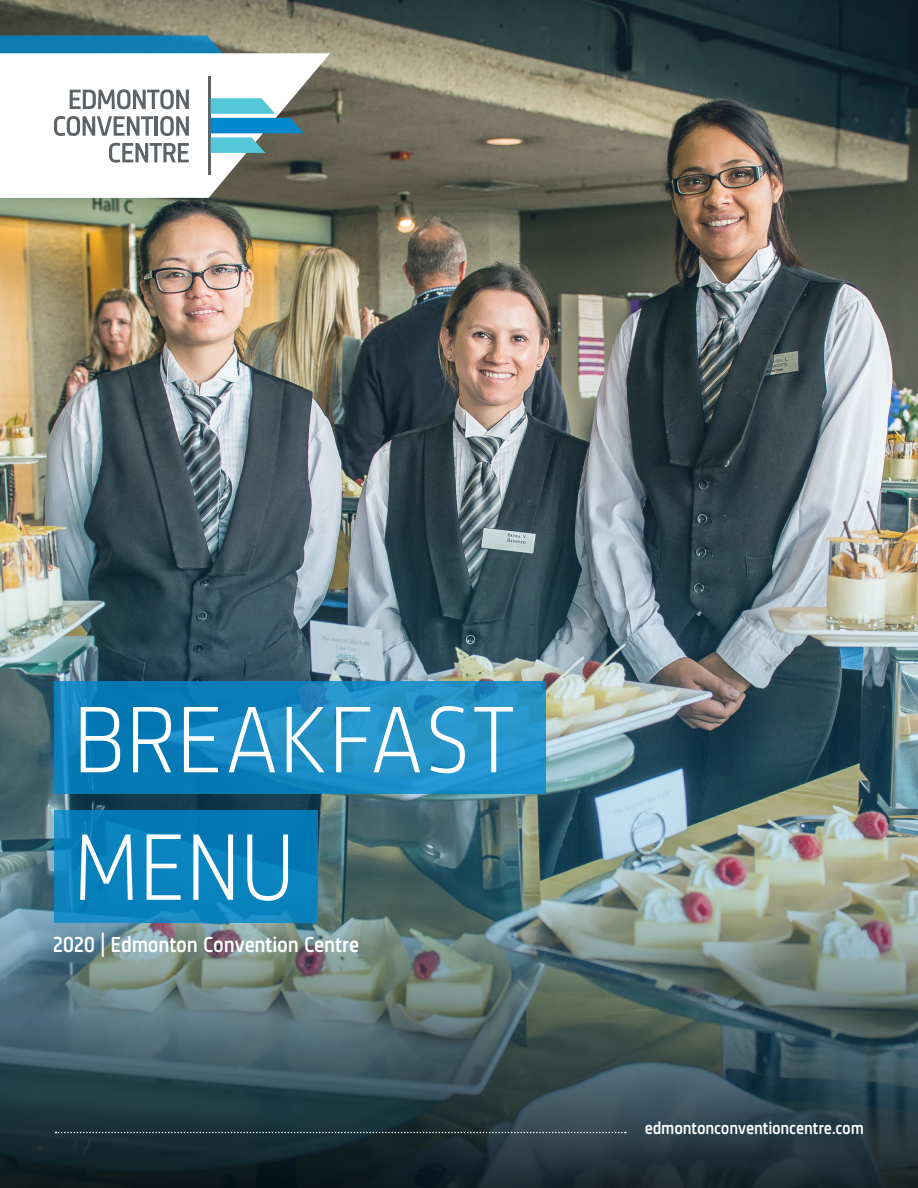
<style>
.page{position:relative;width:918px;height:1188px;background:#fff}
.page>*{position:absolute;margin:0;border:0;box-sizing:border-box;transform-origin:0 0}
.t1{font:300 97.5px/127.5px "Sinews Sans Pro";letter-spacing:-.01em;color:#fff}
.t2{font:500 22.5px "Sinews Sans Pro";letter-spacing:-.015em;color:#fff}
.t3{font:500 18px "Sinews Sans Pro";letter-spacing:-.015em;color:#fff}
</style>
<div class="page">
<img style="left:0;top:0;width:918px;height:451px">
<img style="left:0;top:451px;width:918px;height:432px">
<img style="left:0;top:883px;width:918px;height:305px">
<svg style="left:56px;top:1132px;width:570px;height:1px"></svg>
<svg style="left:54px;top:810px;width:264px;height:112px;background:#0880ba"></svg>
<svg style="left:54px;top:681px;width:491px;height:113px;background:#1788c1"></svg>
<svg style="left:0;top:53px;width:330px;height:145px"></svg>
<hr style="left:208px;top:76px;width:3px;height:99px;background:#5e6367">
<svg style="left:0;top:35px;width:304px;height:128px"></svg>
<p class="t1" style="left:73px;top:676px;width:444px">BREAKFAST<br>MENU</p>
<p class="t2" style="left:53px;top:932px;width:308px">2020 | Edmonton Convention Centre</p>
<p class="t3" style="left:645px;top:1118px;width:221px">edmontonconventioncentre.com</p>
</div>
